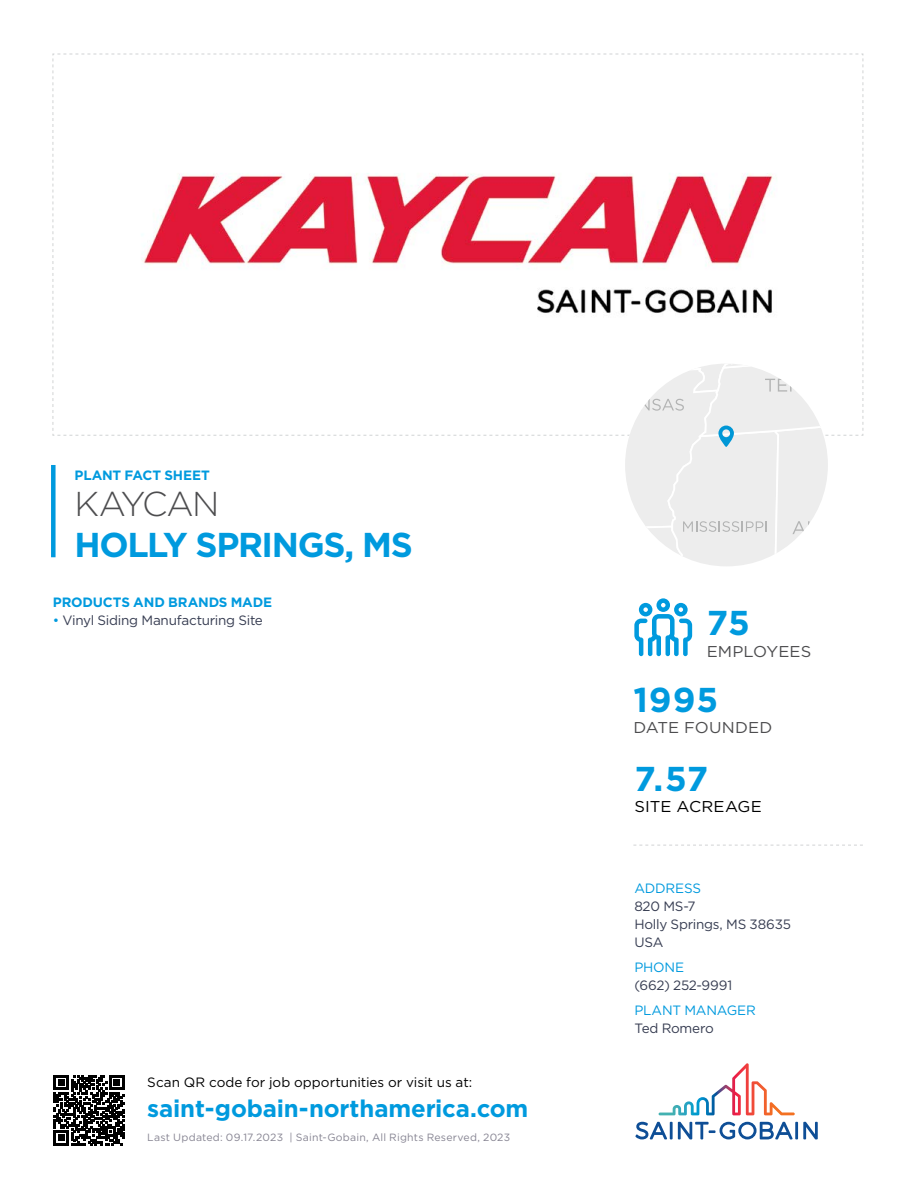
<style>
.page{position:relative;width:918px;height:1188px;background:#fff}
.page>*{position:absolute;margin:0;border:0;box-sizing:border-box;transform-origin:0 0}
.body{font:700 34.5px "Gotham";letter-spacing:-.04em;color:#009ade}
.body-2{font:300 34.5px "Gotham";letter-spacing:-.045em;color:#4d4d4f}
.body-3{font:700 24px "Gotham";letter-spacing:-.005em;color:#009ade}
.body-4{font:15.6px "Gotham";color:#4d4d4f;scale:1.05 1}
.body-5{font:15.6px "Gotham";letter-spacing:.01em;color:#000;scale:1.05 1}
.body-6{font:13.5px/18px "Gotham";letter-spacing:-.02em;color:#373d52}
.body-7{font:13.5px "Gotham";color:#000}
.body-8{font:700 13.5px "Gotham";letter-spacing:-.015em;color:#009ade}
.body-9{font:13.5px "Gotham";letter-spacing:-.015em;color:#009ade}
.body-10{font:10.5px "Gotham";letter-spacing:.02em;color:#868492}
.s1{color:#009ade}
</style>
<div class="page">
<svg style="left:634px;top:598px;width:58px;height:58px"></svg>
<svg style="left:633px;top:845px;width:230px;height:1px"></svg>
<div style="left:51px;top:465px;width:5px;height:92px;background:#009ade"></div>
<svg style="left:53px;top:54px;width:811px;height:512px"></svg>
<svg style="left:635px;top:1122px;width:32px;height:17px"></svg>
<hr style="left:670px;top:1122px;width:3px;height:17px;background:#0e4e96">
<svg style="left:678px;top:1122px;width:115px;height:17px"></svg>
<hr style="left:795px;top:1122px;width:3px;height:17px;background:#0e4e96">
<svg style="left:803px;top:1122px;width:15px;height:17px"></svg>
<svg style="left:659px;top:1063px;width:136px;height:52px"></svg>
<svg style="left:54px;top:1075px;width:70px;height:70px"></svg>
<img style="left:117px;top:150px;width:682px;height:190px">
<p class="body-8" style="left:75px;top:467px;width:137px">PLANT FACT SHEET</p>
<p class="body-2" style="left:75px;top:485px;width:146px">KAYCAN</p>
<p class="body" style="left:75px;top:524px;width:340px">HOLLY SPRINGS, MS</p>
<p class="body-8" style="left:53px;top:594px;width:221px">PRODUCTS AND BRANDS MADE</p>
<p class="body-6" style="left:53px;top:611px;width:211px"><span class="s1">•</span> Vinyl Siding Manufacturing Site</p>
<p class="body-7" style="left:147px;top:1075px;width:326px">Scan QR code for job opportunities or visit us at:</p>
<p class="body-3" style="left:147px;top:1095px;width:383px">saint-gobain-northamerica.com</p>
<p class="body-10" style="left:147px;top:1131px;width:365px">Last Updated: 09.17.2023 | Saint-Gobain, All Rights Reserved, 2023</p>
<p class="body" style="left:707px;top:603px;width:45px">75</p>
<p class="body-4" style="left:707px;top:642px;width:101px">EMPLOYEES</p>
<p class="body" style="left:633px;top:680px;width:86px">1995</p>
<p class="body-4" style="left:633px;top:719px;width:134px">DATE FOUNDED</p>
<p class="body" style="left:634px;top:759px;width:75px">7.57</p>
<p class="body-5" style="left:634px;top:798px;width:123px">SITE ACREAGE</p>
<p class="body-9" style="left:634px;top:881px;width:68px">ADDRESS</p>
<p class="body-6" style="left:634px;top:897px;width:158px">820 MS-7<br>Holly Springs, MS 38635<br>USA</p>
<p class="body-9" style="left:634px;top:960px;width:51px">PHONE</p>
<p class="body-6" style="left:634px;top:976px;width:99px">(662) 252-9991</p>
<p class="body-9" style="left:634px;top:1002px;width:123px">PLANT MANAGER</p>
<p class="body-6" style="left:634px;top:1019px;width:81px">Ted Romero</p>
</div>
